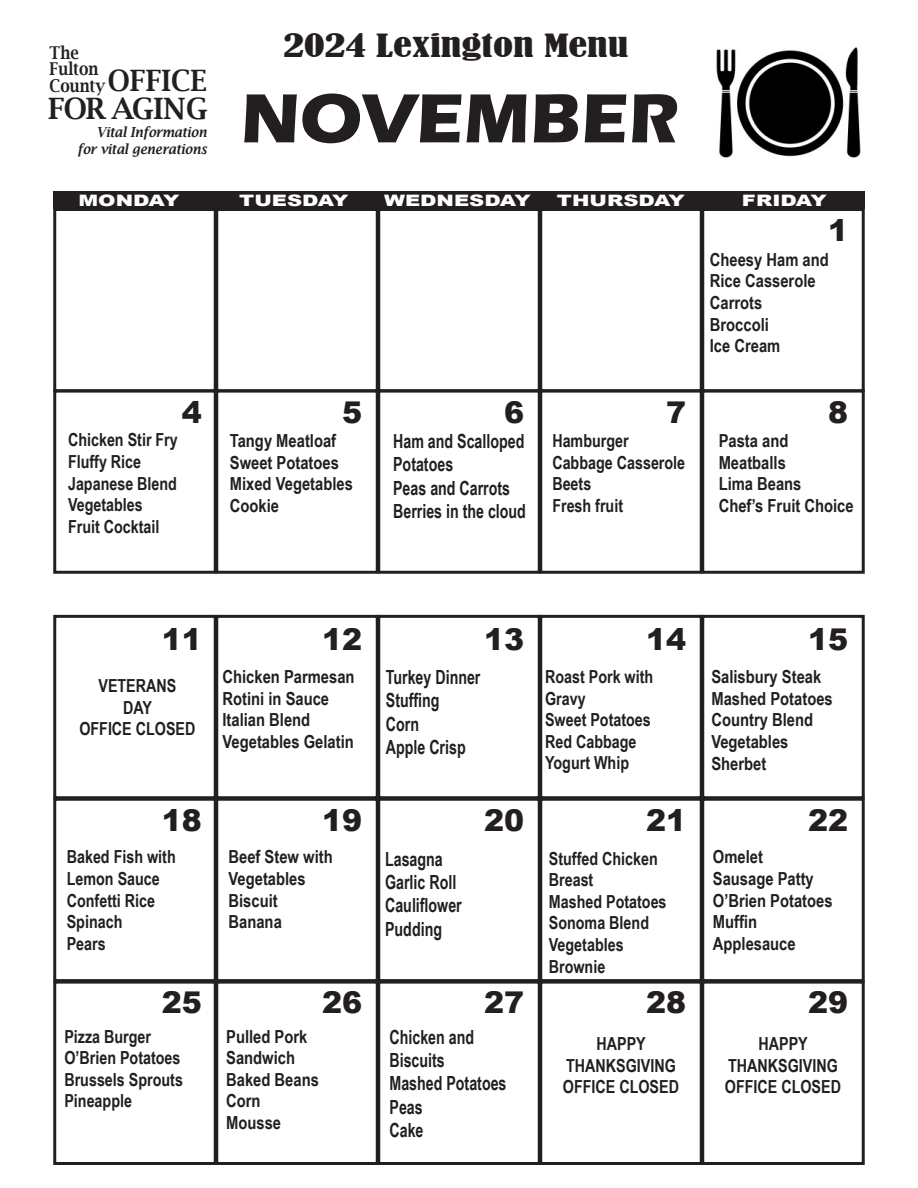
<style>
.page{position:relative;width:918px;height:1188px;background:#fff}
.page>*{position:absolute;margin:0;border:0;box-sizing:border-box;transform-origin:0 0}
.t1{font:700 72px "Eras ITC";color:#231f20}
.t2{font:900 30px "Arial";color:#231f20}
.t3{font:condensed 30px "Bernard";color:#231f20;scale:1.4 1}
.t4{font:600 29.55px "Lucida Bright";letter-spacing:-.02em;color:#231f20}
.t5{font:600 29.55px "Lucida Bright";color:#231f20;scale:.92 1}
.t6{font:700 19.5px/23.4px "Arial Narrow";color:#231f20;scale:.89 1}
.t7{font:700 18px/21.6px "Arial Narrow";color:#231f20}
.t8{font:600 17.7px "Lucida Bright";color:#231f20;scale:.86 1}
.t9{font:900 15.75px "Arial";color:#fff;scale:1.33 1}
.t10{font:italic 600 13.8px "Lucida Bright";color:#231f20;scale:.9 1}
</style>
<div class="page">
<img style="left:716px;top:47px;width:145px;height:111px">
<div style="left:53px;top:208px;width:164px;height:184px;border:3px solid #231f20"></div>
<div style="left:215px;top:208px;width:164px;height:184px;border:3px solid #231f20"></div>
<div style="left:377px;top:208px;width:164px;height:184px;border:3px solid #231f20"></div>
<div style="left:539px;top:208px;width:164px;height:184px;border:3px solid #231f20"></div>
<div style="left:701px;top:208px;width:164px;height:184px;border:3px solid #231f20"></div>
<div style="left:53px;top:389px;width:164px;height:185px;border:3px solid #231f20"></div>
<div style="left:215px;top:389px;width:164px;height:185px;border:3px solid #231f20"></div>
<div style="left:377px;top:389px;width:164px;height:185px;border:3px solid #231f20"></div>
<div style="left:539px;top:389px;width:164px;height:185px;border:3px solid #231f20"></div>
<div style="left:701px;top:389px;width:164px;height:185px;border:3px solid #231f20"></div>
<div style="left:53px;top:192px;width:812px;height:17px;background:#231f20"></div>
<div style="left:53px;top:615px;width:164px;height:184px;border:3px solid #231f20"></div>
<div style="left:215px;top:615px;width:164px;height:184px;border:3px solid #231f20"></div>
<div style="left:377px;top:615px;width:164px;height:184px;border:3px solid #231f20"></div>
<div style="left:539px;top:615px;width:164px;height:184px;border:3px solid #231f20"></div>
<div style="left:701px;top:615px;width:164px;height:184px;border:3px solid #231f20"></div>
<div style="left:53px;top:798px;width:164px;height:184px;border:3px solid #231f20"></div>
<div style="left:215px;top:798px;width:164px;height:184px;border:3px solid #231f20"></div>
<div style="left:377px;top:798px;width:164px;height:184px;border:3px solid #231f20"></div>
<div style="left:539px;top:798px;width:164px;height:184px;border:3px solid #231f20"></div>
<div style="left:701px;top:798px;width:164px;height:184px;border:3px solid #231f20"></div>
<div style="left:53px;top:981px;width:164px;height:184px;border:3px solid #231f20"></div>
<div style="left:215px;top:981px;width:164px;height:184px;border:3px solid #231f20"></div>
<div style="left:377px;top:981px;width:164px;height:184px;border:3px solid #231f20"></div>
<div style="left:539px;top:981px;width:164px;height:184px;border:3px solid #231f20"></div>
<div style="left:701px;top:981px;width:164px;height:184px;border:3px solid #231f20"></div>
<p class="t8" style="left:50px;top:42px;width:36px">The</p>
<p class="t8" style="left:50px;top:59px;width:58px">Fulton</p>
<p class="t8" style="left:50px;top:76px;width:66px">County</p>
<p class="t10" style="left:96px;top:124px;width:124px">Vital Information</p>
<p class="t10" style="left:77px;top:141px;width:145px">for vital generations</p>
<p class="t5" style="left:108px;top:63px;width:109px">OFFICE</p>
<p class="t4" style="left:48px;top:92px;width:161px">FOR AGING</p>
<p class="t3" style="left:284px;top:28px;width:248px">2024 Lexington Menu</p>
<p class="t1" style="left:241px;top:77px;width:440px">NOVEMBER</p>
<p class="t9" style="left:78px;top:189px;width:78px">MONDAY</p>
<p class="t9" style="left:239px;top:189px;width:84px">TUESDAY</p>
<p class="t9" style="left:384px;top:189px;width:112px">WEDNESDAY</p>
<p class="t9" style="left:557px;top:189px;width:98px">THURSDAY</p>
<p class="t9" style="left:742px;top:189px;width:65px">FRIDAY</p>
<p class="t2" style="left:828px;top:209px;width:22px">1</p>
<p class="t7" style="left:710px;top:248px;width:120px">Cheesy Ham and<br>Rice Casserole</p>
<p class="t7" style="left:710px;top:291px;width:54px">Carrots</p>
<p class="t7" style="left:710px;top:313px;width:61px">Broccoli</p>
<p class="t7" style="left:710px;top:334px;width:72px">Ice Cream</p>
<p class="t2" style="left:182px;top:390px;width:22px">4</p>
<p class="t2" style="left:342px;top:390px;width:22px">5</p>
<p class="t2" style="left:504px;top:390px;width:22px">6</p>
<p class="t2" style="left:666px;top:390px;width:22px">7</p>
<p class="t2" style="left:828px;top:390px;width:22px">8</p>
<p class="t7" style="left:68px;top:428px;width:111px">Chicken Stir Fry</p>
<p class="t7" style="left:68px;top:450px;width:75px">Fluffy Rice</p>
<p class="t7" style="left:68px;top:472px;width:111px">Japanese Blend<br>Vegetables</p>
<p class="t7" style="left:68px;top:515px;width:93px">Fruit Cocktail</p>
<p class="t7" style="left:230px;top:429px;width:108px">Tangy Meatloaf</p>
<p class="t7" style="left:230px;top:450px;width:111px">Sweet Potatoes</p>
<p class="t7" style="left:230px;top:472px;width:125px">Mixed Vegetables</p>
<p class="t7" style="left:230px;top:494px;width:51px">Cookie</p>
<p class="t6" style="left:393px;top:428px;width:149px">Ham and Scalloped<br>Potatoes</p>
<p class="t6" style="left:393px;top:475px;width:133px">Peas and Carrots</p>
<p class="t6" style="left:393px;top:499px;width:151px">Berries in the cloud</p>
<p class="t7" style="left:552px;top:429px;width:78px">Hamburger</p>
<p class="t7" style="left:552px;top:450px;width:134px">Cabbage Casserole</p>
<p class="t7" style="left:552px;top:472px;width:40px">Beets</p>
<p class="t7" style="left:552px;top:494px;width:72px">Fresh fruit</p>
<p class="t7" style="left:719px;top:429px;width:71px">Pasta and</p>
<p class="t7" style="left:719px;top:451px;width:69px">Meatballs</p>
<p class="t7" style="left:719px;top:472px;width:84px">Lima Beans</p>
<p class="t7" style="left:719px;top:494px;width:137px">Chef’s Fruit Choice</p>
<p class="t2" style="left:162px;top:617px;width:42px">11</p>
<p class="t2" style="left:322px;top:617px;width:42px">12</p>
<p class="t2" style="left:484px;top:617px;width:42px">13</p>
<p class="t2" style="left:646px;top:617px;width:42px">14</p>
<p class="t2" style="left:808px;top:617px;width:42px">15</p>
<p class="t7" style="left:98px;top:674px;width:79px">VETERANS</p>
<p class="t7" style="left:123px;top:696px;width:30px">DAY</p>
<p class="t7" style="left:79px;top:717px;width:118px">OFFICE CLOSED</p>
<p class="t7" style="left:223px;top:665px;width:134px">Chicken Parmesan</p>
<p class="t7" style="left:223px;top:686px;width:108px">Rotini in Sauce</p>
<p class="t7" style="left:223px;top:708px;width:89px">Italian Blend</p>
<p class="t7" style="left:223px;top:730px;width:133px">Vegetables Gelatin</p>
<p class="t6" style="left:386px;top:664px;width:108px">Turkey Dinner</p>
<p class="t6" style="left:386px;top:688px;width:62px">Stuffing</p>
<p class="t6" style="left:386px;top:711px;width:39px">Corn</p>
<p class="t6" style="left:386px;top:735px;width:91px">Apple Crisp</p>
<p class="t7" style="left:545px;top:665px;width:110px">Roast Pork with<br>Gravy</p>
<p class="t7" style="left:545px;top:708px;width:107px">Sweet Potatoes</p>
<p class="t7" style="left:545px;top:730px;width:93px">Red Cabbage</p>
<p class="t7" style="left:545px;top:751px;width:86px">Yogurt Whip</p>
<p class="t7" style="left:711px;top:665px;width:111px">Salisbury Steak</p>
<p class="t7" style="left:711px;top:687px;width:123px">Mashed Potatoes</p>
<p class="t7" style="left:711px;top:708px;width:103px">Country Blend</p>
<p class="t7" style="left:711px;top:730px;width:79px">Vegetables</p>
<p class="t7" style="left:711px;top:752px;width:56px">Sherbet</p>
<p class="t2" style="left:162px;top:799px;width:42px">18</p>
<p class="t2" style="left:322px;top:799px;width:42px">19</p>
<p class="t2" style="left:484px;top:799px;width:42px">20</p>
<p class="t2" style="left:646px;top:799px;width:42px">21</p>
<p class="t2" style="left:808px;top:799px;width:42px">22</p>
<p class="t7" style="left:67px;top:845px;width:111px">Baked Fish with<br>Lemon Sauce</p>
<p class="t7" style="left:67px;top:889px;width:90px">Confetti Rice</p>
<p class="t7" style="left:67px;top:910px;width:57px">Spinach</p>
<p class="t7" style="left:67px;top:932px;width:41px">Pears</p>
<p class="t7" style="left:229px;top:845px;width:106px">Beef Stew with</p>
<p class="t7" style="left:229px;top:867px;width:79px">Vegetables</p>
<p class="t7" style="left:229px;top:889px;width:51px">Biscuit</p>
<p class="t7" style="left:229px;top:910px;width:55px">Banana</p>
<p class="t6" style="left:385px;top:846px;width:66px">Lasagna</p>
<p class="t6" style="left:385px;top:870px;width:81px">Garlic Roll</p>
<p class="t6" style="left:385px;top:893px;width:88px">Cauliflower</p>
<p class="t6" style="left:385px;top:916px;width:65px">Pudding</p>
<p class="t7" style="left:549px;top:847px;width:110px">Stuffed Chicken<br>Breast</p>
<p class="t7" style="left:549px;top:890px;width:119px">Mashed Potatoes</p>
<p class="t7" style="left:549px;top:911px;width:102px">Sonoma Blend</p>
<p class="t7" style="left:549px;top:933px;width:76px">Vegetables</p>
<p class="t7" style="left:549px;top:955px;width:58px">Brownie</p>
<p class="t7" style="left:713px;top:845px;width:52px">Omelet</p>
<p class="t7" style="left:713px;top:867px;width:102px">Sausage Patty</p>
<p class="t7" style="left:713px;top:889px;width:121px">O’Brien Potatoes</p>
<p class="t7" style="left:713px;top:910px;width:46px">Muffin</p>
<p class="t7" style="left:713px;top:932px;width:84px">Applesauce</p>
<p class="t2" style="left:162px;top:980px;width:42px">25</p>
<p class="t2" style="left:322px;top:980px;width:42px">26</p>
<p class="t2" style="left:484px;top:980px;width:42px">27</p>
<p class="t2" style="left:646px;top:980px;width:42px">28</p>
<p class="t2" style="left:808px;top:980px;width:42px">29</p>
<p class="t7" style="left:64px;top:1025px;width:88px">Pizza Burger</p>
<p class="t7" style="left:64px;top:1046px;width:118px">O’Brien Potatoes</p>
<p class="t7" style="left:64px;top:1068px;width:120px">Brussels Sprouts</p>
<p class="t7" style="left:64px;top:1089px;width:69px">Pineapple</p>
<p class="t7" style="left:226px;top:1025px;width:83px">Pulled Pork</p>
<p class="t7" style="left:226px;top:1046px;width:70px">Sandwich</p>
<p class="t7" style="left:226px;top:1068px;width:94px">Baked Beans</p>
<p class="t7" style="left:226px;top:1089px;width:36px">Corn</p>
<p class="t7" style="left:226px;top:1111px;width:56px">Mousse</p>
<p class="t6" style="left:390px;top:1024px;width:97px">Chicken and</p>
<p class="t6" style="left:390px;top:1047px;width:64px">Biscuits</p>
<p class="t6" style="left:390px;top:1071px;width:133px">Mashed Potatoes</p>
<p class="t6" style="left:390px;top:1094px;width:39px">Peas</p>
<p class="t6" style="left:390px;top:1118px;width:40px">Cake</p>
<p class="t7" style="left:596px;top:1032px;width:51px">HAPPY</p>
<p class="t7" style="left:566px;top:1054px;width:111px">THANKSGIVING</p>
<p class="t7" style="left:563px;top:1075px;width:118px">OFFICE CLOSED</p>
<p class="t7" style="left:758px;top:1032px;width:51px">HAPPY</p>
<p class="t7" style="left:728px;top:1054px;width:111px">THANKSGIVING</p>
<p class="t7" style="left:725px;top:1075px;width:118px">OFFICE CLOSED</p>
</div>
